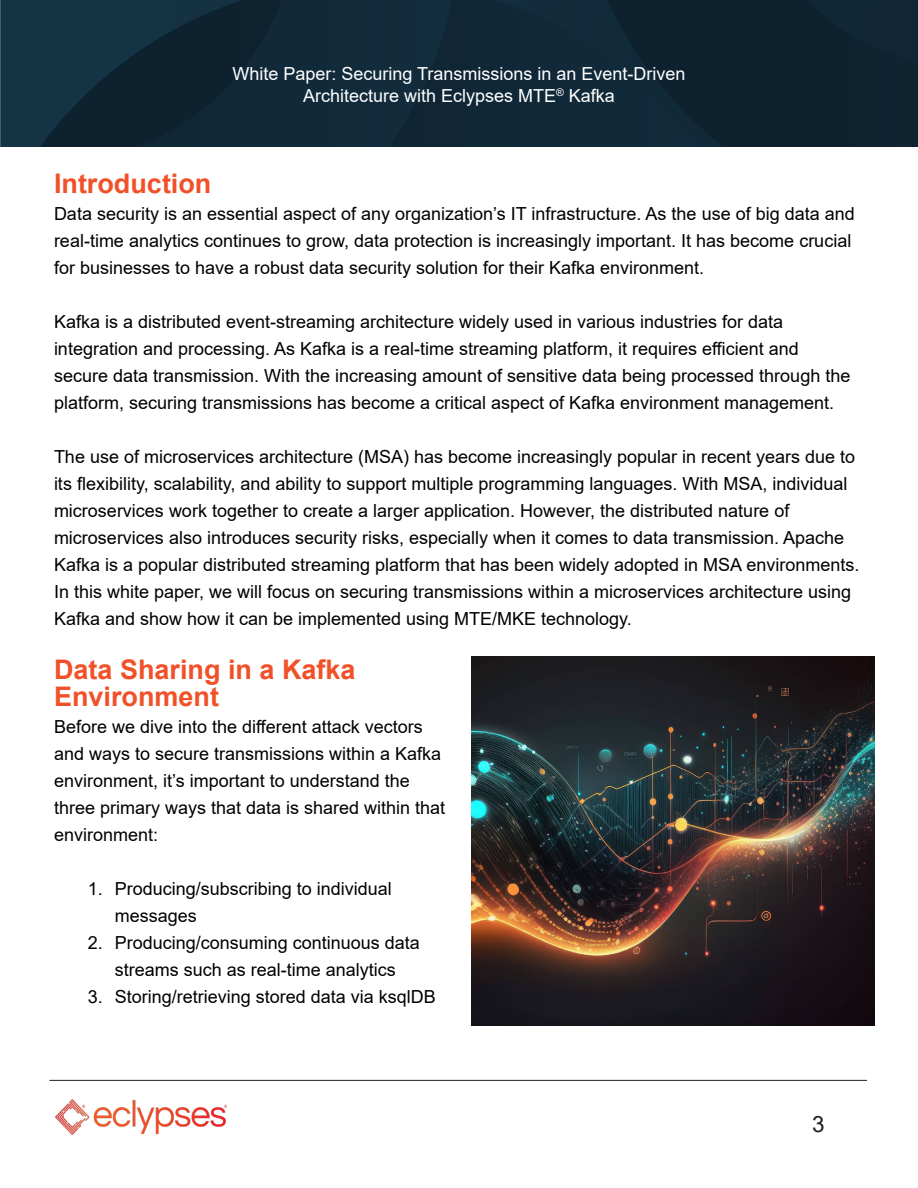
<style>
.page{position:relative;width:918px;height:1188px;background:#fff}
.page>*{position:absolute;margin:0;border:0;box-sizing:border-box;transform-origin:0 0}
.t1{font:700 27px/27px "Arial";color:#f15128}
.t2{font:22.5px "Arial";color:#231f20}
.t3{font:18px/27px "Arial";color:#000}
.t4{font:18px/21.6px "Arial";color:#fff;text-align:center}
</style>
<div class="page">
<img style="left:0;top:0;width:918px;height:147px">
<hr style="left:49px;top:1080px;width:818px;height:1px;background:#231f20">
<img style="left:55px;top:1100px;width:172px;height:34px">
<img style="left:472px;top:657px;width:403px;height:369px">
<p class="t4" style="left:232px;top:63px;width:455px">White Paper: Securing Transmissions in an Event-Driven<br>Architecture with Eclypses MTE<sup>®</sup> Kafka</p>
<p class="t1" style="left:54px;top:170px;width:159px">Introduction</p>
<p class="t3" style="left:54px;top:200px;width:802px">Data security is an essential aspect of any organization’s IT infrastructure. As the use of big data and real-time analytics continues to grow, data protection is increasingly important. It has become crucial for businesses to have a robust data security solution for their Kafka environment.</p>
<p class="t3" style="left:54px;top:308px;width:798px">Kafka is a distributed event-streaming architecture widely used in various industries for data integration and processing. As Kafka is a real-time streaming platform, it requires efficient and secure data transmission. With the increasing amount of sensitive data being processed through the platform, securing transmissions has become a critical aspect of Kafka environment management.</p>
<p class="t3" style="left:54px;top:443px;width:807px">The use of microservices architecture (MSA) has become increasingly popular in recent years due to its flexibility, scalability, and ability to support multiple programming languages. With MSA, individual microservices work together to create a larger application. However, the distributed nature of microservices also introduces security risks, especially when it comes to data transmission. Apache Kafka is a popular distributed streaming platform that has been widely adopted in MSA environments.<br>In this white paper, we will focus on securing transmissions within a microservices architecture using Kafka and show how it can be implemented using MTE/MKE technology.</p>
<p class="t1" style="left:54px;top:656px;width:303px">Data Sharing in a Kafka<br>Environment</p>
<p class="t3" style="left:54px;top:713px;width:393px">Before we dive into the different attack vectors and ways to secure transmissions within a Kafka environment, it’s important to understand the three primary ways that data is shared within that environment:</p>
<p class="t3" style="left:115px;top:875px;width:279px;text-indent:-27px">1. Producing/subscribing to individual messages</p>
<p class="t3" style="left:88px;top:929px;width:334px;text-align:center">2. Producing/consuming continuous data streams such as real-time analytics</p>
<p class="t3" style="left:88px;top:983px;width:350px">3. Storing/retrieving stored data via ksqlDB</p>
<p class="t2" style="left:812px;top:1109px;width:14px">3</p>
</div>
